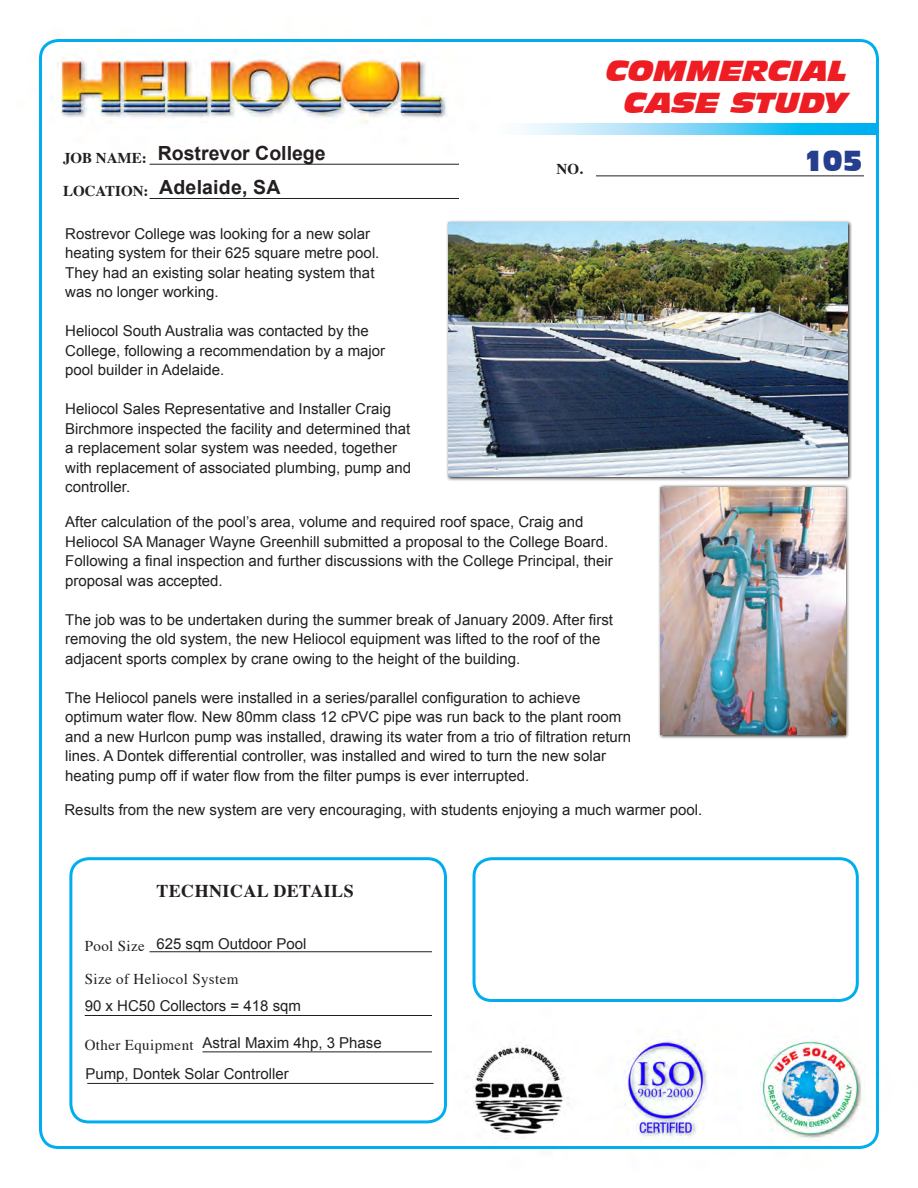
<style>
.page{position:relative;width:918px;height:1188px;background:#fff}
.page>*{position:absolute;margin:0;border:0;box-sizing:border-box;transform-origin:0 0}
.t1{font:italic 27px "Incised 901 BT Nord";color:#ee1d23}
.t2{font:27px "Incised 901 BT Compact";color:#253f8e}
.t3{font:700 19.5px "Arial";color:#231f20}
.t4{font:700 18px "Times";letter-spacing:.025em;color:#231f20}
.t5{font:15px/19.5px "Arial";color:#231f20}
.t6{font:15px "Times";letter-spacing:.025em;color:#231f20}
.t7{font:700 15px "Times";color:#231f20}
</style>
<div class="page">
<img style="left:39px;top:39px;width:840px;height:1110px">
<svg style="left:492px;top:124px;width:384px;height:11px;background:#7cd6f6"></svg>
<hr style="left:150px;top:164px;width:309px;height:1px;background:#231f20">
<hr style="left:150px;top:198px;width:309px;height:1px;background:#231f20">
<hr style="left:596px;top:176px;width:268px;height:1px;background:#231f20">
<div style="left:472px;top:857px;width:387px;height:145px;border:3px solid #00aeef;border-radius:18px"></div>
<div style="left:69px;top:857px;width:378px;height:266px;border:3px solid #00aeef;border-radius:18px"></div>
<hr style="left:85px;top:1015px;width:347px;height:1px;background:#231f20">
<hr style="left:150px;top:951px;width:282px;height:1px;background:#231f20">
<hr style="left:202px;top:1052px;width:230px;height:1px;background:#231f20">
<hr style="left:87px;top:1083px;width:347px;height:1px;background:#231f20">
<svg style="left:446px;top:220px;width:406px;height:262px"></svg>
<img style="left:449px;top:223px;width:398px;height:254px">
<svg style="left:658px;top:485px;width:192px;height:254px"></svg>
<img style="left:661px;top:487px;width:184px;height:247px">
<p class="t1" style="left:606px;top:54px;width:243px">COMMERCIAL</p>
<p class="t1" style="left:624px;top:87px;width:225px">CASE STUDY</p>
<p class="t3" style="left:158px;top:140px;width:169px">Rostrevor College</p>
<p class="t3" style="left:159px;top:174px;width:123px">Adelaide, SA</p>
<p class="t5" style="left:65px;top:224px;width:307px">Rostrevor College was looking for a new solar</p>
<p class="t5" style="left:65px;top:243px;width:316px">heating system for their 625 square metre pool.</p>
<p class="t5" style="left:65px;top:263px;width:311px">They had an existing solar heating system that</p>
<p class="t5" style="left:65px;top:282px;width:155px">was no longer working.</p>
<p class="t5" style="left:65px;top:321px;width:305px">Heliocol South Australia was contacted by the</p>
<p class="t5" style="left:65px;top:341px;width:322px">College, following a recommendation by a major</p>
<p class="t5" style="left:65px;top:360px;width:161px">pool builder in Adelaide.</p>
<p class="t5" style="left:65px;top:399px;width:347px">Heliocol Sales Representative and Installer Craig Birchmore inspected the facility and determined that a replacement solar system was needed, together with replacement of associated plumbing, pump and controller.</p>
<p class="t5" style="left:65px;top:512px;width:520px">After calculation of the pool’s area, volume and required roof space, Craig and</p>
<p class="t5" style="left:65px;top:532px;width:549px">Heliocol SA Manager Wayne Greenhill submitted a proposal to the College Board.<br>Following a final inspection and further discussions with the College Principal, their proposal was accepted.</p>
<p class="t5" style="left:65px;top:610px;width:549px">The job was to be undertaken during the summer break of January 2009. After first removing the old system, the new Heliocol equipment was lifted to the roof of the adjacent sports complex by crane owing to the height of the building.</p>
<p class="t5" style="left:65px;top:688px;width:517px">The Heliocol panels were installed in a series/parallel configuration to achieve</p>
<p class="t5" style="left:65px;top:707px;width:568px">optimum water flow. New 80mm class 12 cPVC pipe was run back to the plant room and a new Hurlcon pump was installed, drawing its water from a trio of filtration return lines. A Dontek differential controller, was installed and wired to turn the new solar heating pump off if water flow from the filter pumps is ever interrupted.</p>
<p class="t7" style="left:63px;top:144px;width:85px">JOB NAME:</p>
<p class="t2" style="left:803px;top:145px;width:61px">105</p>
<p class="t7" style="left:63px;top:177px;width:87px">LOCATION:</p>
<p class="t7" style="left:557px;top:155px;width:28px">NO.</p>
<p class="t5" style="left:64px;top:800px;width:639px">Results from the new system are very encouraging, with students enjoying a much warmer pool.</p>
<p class="t4" style="left:156px;top:874px;width:199px">TECHNICAL DETAILS</p>
<p class="t5" style="left:156px;top:934px;width:152px">625 sqm Outdoor Pool</p>
<p class="t6" style="left:85px;top:932px;width:62px">Pool Size</p>
<p class="t6" style="left:85px;top:965px;width:155px">Size of Heliocol System</p>
<p class="t5" style="left:85px;top:997px;width:218px">90 x HC50 Collectors = 418 sqm</p>
<p class="t5" style="left:202px;top:1033px;width:181px">Astral Maxim 4hp, 3 Phase</p>
<p class="t5" style="left:85px;top:1065px;width:205px">Pump, Dontek Solar Controller</p>
<p class="t6" style="left:85px;top:1031px;width:110px">Other Equipment</p>
</div>
